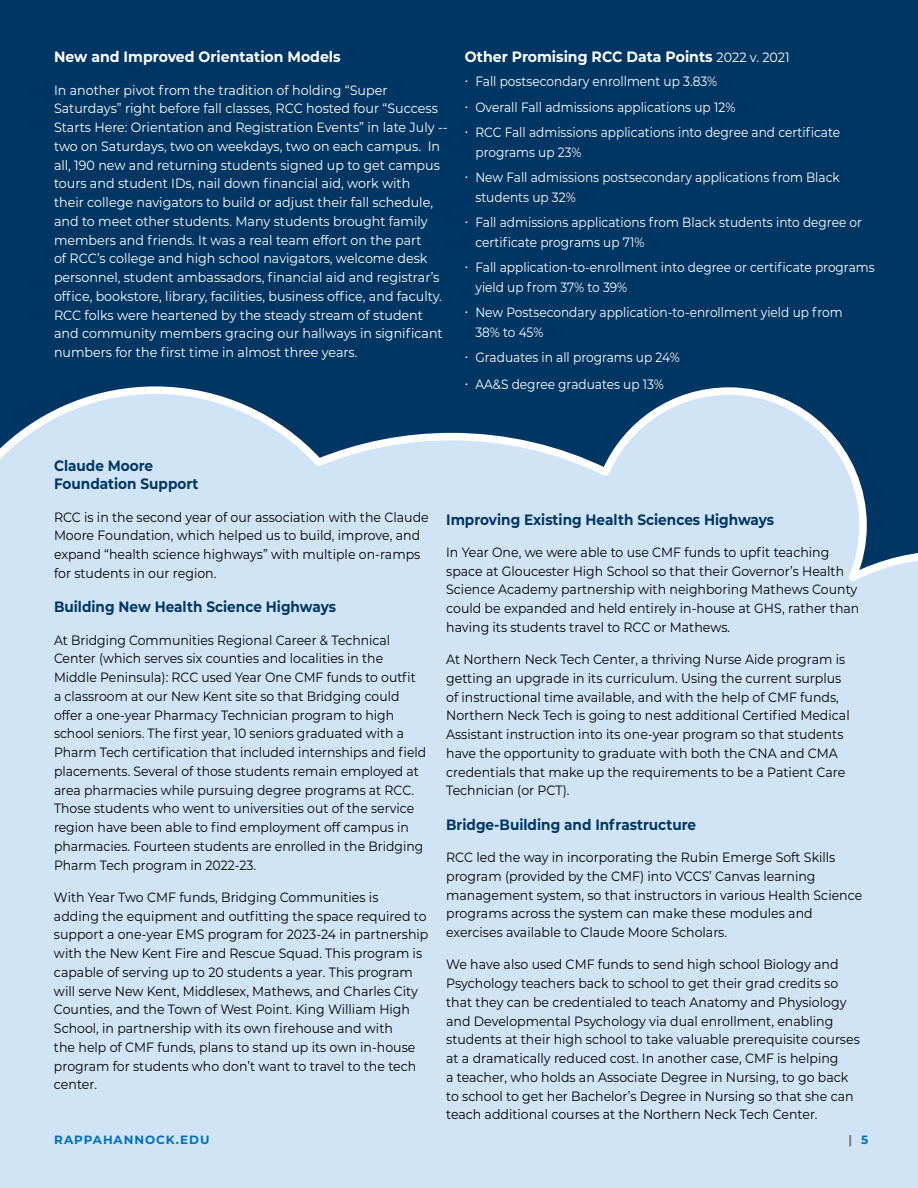
<style>
.page{position:relative;width:918px;height:1188px;background:#fff}
.page>*{position:absolute;margin:0;border:0;box-sizing:border-box;transform-origin:0 0}
.t1{font:700 15px/18.8px "Montserrat";color:#003663;scale:.91 1}
.t2{font:700 15px "Montserrat";color:#fff;scale:.94 1}
.t3{font:13.5px/18.8px "Montserrat";color:#000;scale:.93 1}
.t4{font:13.5px/18.8px "Montserrat";color:#fff;scale:.94 1}
.t5{font:13.5px/18.8px "Montserrat";color:#000;scale:.92 1}
.t6{font:13.5px/25.5px "Montserrat";color:#fff;scale:.9 1}
.t7{font:700 12px "Montserrat";letter-spacing:.08em;color:#0071b9}
.t8{font:700 12px "Montserrat";color:#6d6e71}
.s1{font-weight:400;font-size:13.5px}
.s2{font-weight:500}
.s3{color:#0071b9}
</style>
<div class="page">
<div style="left:0;top:0;width:918px;height:734px;background:#003663"></div>
<div style="left:0;top:386px;width:918px;height:802px;background:#d1e4f6"></div>
<p class="t2" style="left:54px;top:46px;width:306px">New and Improved Orientation Models</p>
<p class="t4" style="left:54px;top:80px;width:420px">In another pivot from the tradition of holding “Super Saturdays” right before fall classes, RCC hosted four “Success Starts Here: Orientation and Registration Events” in late July -- two on Saturdays, two on weekdays, two on each campus. In all, 190 new and returning students signed up to get campus tours and student IDs, nail down financial aid, work with<br>their college navigators to build or adjust their fall schedule, and to meet other students. Many students brought family members and friends. It was a real team effort on the part<br>of RCC’s college and high school navigators, welcome desk personnel, student ambassadors, financial aid and registrar’s office, bookstore, library, facilities, business office, and faculty.<br>RCC folks were heartened by the steady stream of student and community members gracing our hallways in significant numbers for the first time in almost three years.</p>
<p class="t2" style="left:465px;top:46px;width:347px">Other Promising RCC Data Points <span class="s1">2022 v. 2021</span></p>
<p class="t6" style="left:465px;top:68px;width:418px"><span class="s2">·</span> Fall postsecondary enrollment up 3.83%<br><span class="s2">·</span> Overall Fall admissions applications up 12%<br><span class="s2">·</span> RCC Fall admissions applications into degree and certificate</p>
<p class="t6" style="left:465px;top:139px;width:418px;text-indent:10px">programs up 23%<br><span class="s2">·</span> New Fall admissions postsecondary applications from Black</p>
<p class="t6" style="left:465px;top:184px;width:443px;text-indent:10px">students up 32%<br><span class="s2">·</span> Fall admissions applications from Black students into degree or</p>
<p class="t6" style="left:465px;top:229px;width:457px;text-indent:10px">certificate programs up 71%<br><span class="s2">·</span> Fall application-to-enrollment into degree or certificate programs</p>
<p class="t6" style="left:465px;top:274px;width:421px;text-indent:10px">yield up from 37% to 39%<br><span class="s2">·</span> New Postsecondary application-to-enrollment yield up from</p>
<p class="t6" style="left:465px;top:319px;width:240px;text-indent:10px">38% to 45%<br><span class="s2">·</span> Graduates in all programs up 24%</p>
<p class="t6" style="left:465px;top:371px;width:223px"><span class="s2">·</span> AA&amp;S degree graduates up 13%</p>
<p class="t1" style="left:54px;top:455px;width:160px">Claude Moore<br>Foundation Support</p>
<p class="t3" style="left:54px;top:507px;width:405px">RCC is in the second year of our association with the Claude Moore Foundation, which helped us to build, improve, and expand “health science highways” with multiple on-ramps for students in our region.</p>
<p class="t1" style="left:54px;top:597px;width:311px">Building New Health Science Highways</p>
<p class="t5" style="left:54px;top:630px;width:406px">At Bridging Communities Regional Career &amp; Technical Center (which serves six counties and localities in the Middle Peninsula): RCC used Year One CMF funds to outfit a classroom at our New Kent site so that Bridging could offer a one-year Pharmacy Technician program to high school seniors. The first year, 10 seniors graduated with a Pharm Tech certification that included internships and field placements. Several of those students remain employed at area pharmacies while pursuing degree programs at RCC.<br>Those students who went to universities out of the service region have been able to find employment off campus in pharmacies. Fourteen students are enrolled in the Bridging Pharm Tech program in 2022-23.</p>
<p class="t3" style="left:54px;top:887px;width:404px">With Year Two CMF funds, Bridging Communities is<br>adding the equipment and outfitting the space required to support a one-year EMS program for 2023-24 in partnership with the New Kent Fire and Rescue Squad. This program is capable of serving up to 20 students a year. This program will serve New Kent, Middlesex, Mathews, and Charles City Counties, and the Town of West Point. King William High School, in partnership with its own firehouse and with<br>the help of CMF funds, plans to stand up its own in-house program for students who don’t want to travel to the tech center.</p>
<p class="t1" style="left:446px;top:509px;width:362px">Improving Existing Health Sciences Highways</p>
<p class="t3" style="left:446px;top:542px;width:446px">In Year One, we were able to use CMF funds to upfit teaching space at Gloucester High School so that their Governor’s Health Science Academy partnership with neighboring Mathews County could be expanded and held entirely in-house at GHS, rather than having its students travel to RCC or Mathews.</p>
<p class="t3" style="left:446px;top:649px;width:435px">At Northern Neck Tech Center, a thriving Nurse Aide program is getting an upgrade in its curriculum. Using the current surplus of instructional time available, and with the help of CMF funds, Northern Neck Tech is going to nest additional Certified Medical Assistant instruction into its one-year program so that students have the opportunity to graduate with both the CNA and CMA credentials that make up the requirements to be a Patient Care Technician (or PCT).</p>
<p class="t1" style="left:446px;top:814px;width:276px">Bridge-Building and Infrastructure</p>
<p class="t3" style="left:446px;top:847px;width:449px">RCC led the way in incorporating the Rubin Emerge Soft Skills program (provided by the CMF) into VCCS’ Canvas learning management system, so that instructors in various Health Science programs across the system can make these modules and exercises available to Claude Moore Scholars.</p>
<p class="t3" style="left:446px;top:955px;width:446px">We have also used CMF funds to send high school Biology and Psychology teachers back to school to get their grad credits so that they can be credentialed to teach Anatomy and Physiology and Developmental Psychology via dual enrollment, enabling students at their high school to take valuable prerequisite courses at a dramatically reduced cost. In another case, CMF is helping<br>a teacher, who holds an Associate Degree in Nursing, to go back to school to get her Bachelor’s Degree in Nursing so that she can teach additional courses at the Northern Neck Tech Center.</p>
<p class="t7" style="left:54px;top:1131px;width:157px">RAPPAHANNOCK.EDU</p>
<p class="t8" style="left:849px;top:1131px;width:21px">| <span class="s3">5</span></p>
</div>
